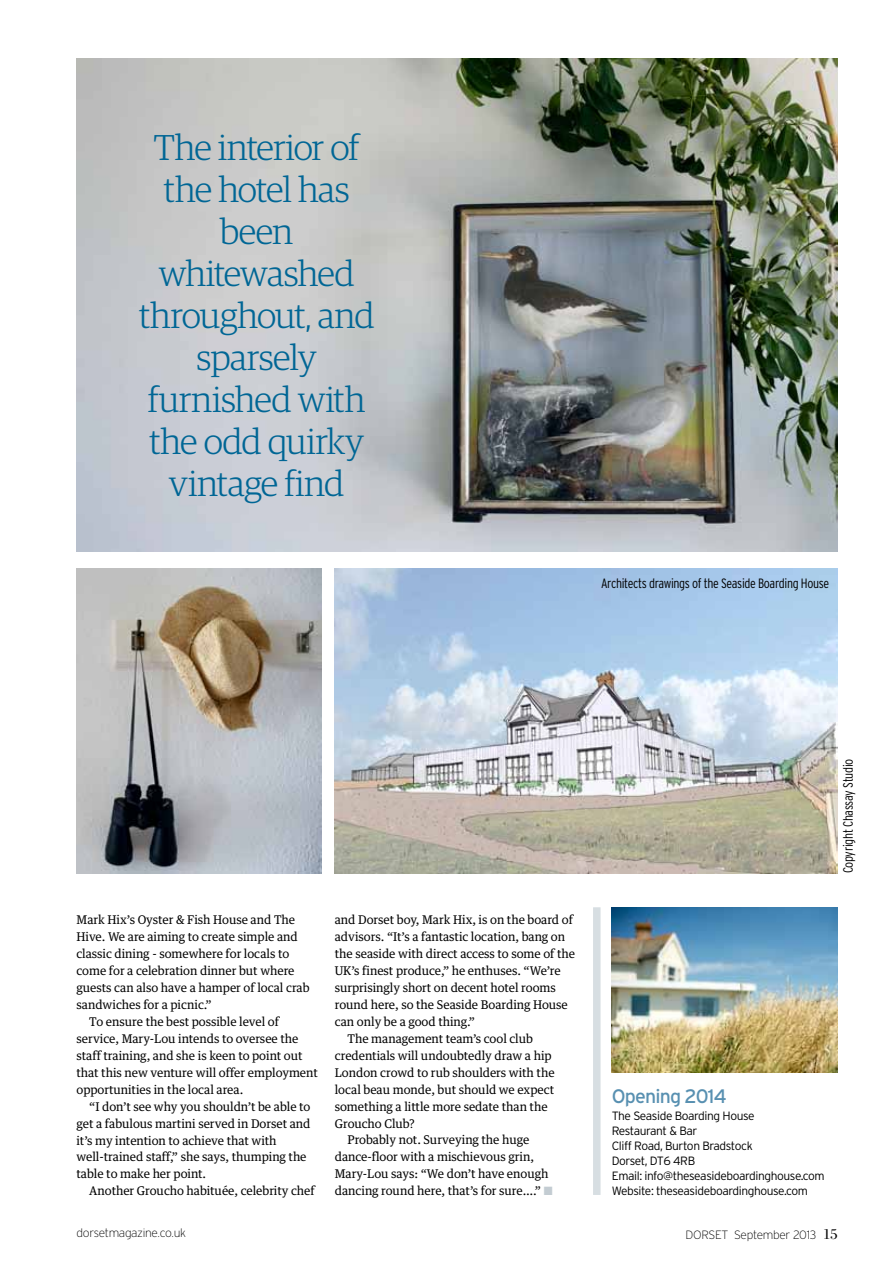
<style>
.page{position:relative;width:893px;height:1263px;background:#fff}
.page>*{position:absolute;margin:0;border:0;box-sizing:border-box;transform-origin:0 0}
.t1{font:300 36px/42px "Guardian Egyp";letter-spacing:-.015em;color:#006695;text-align:center}
.t2{font:19.5px "Interstate";letter-spacing:-.04em;color:#5890b1}
.t3{font:300 condensed 13.5px "Interstate";letter-spacing:-.025em;color:#000}
.t4{font:12px "Guardian Text Egyp";letter-spacing:-.005em;color:#000}
.t5{font:300 12px/15px "Interstate";letter-spacing:-.035em;color:#000}
.t6{font:200 12px "Interstate";letter-spacing:-.025em;color:#000}
.s1{color:#c3ccd2}
.s2{font-family:"Bodoni";font-weight:400;font-size:15px}
</style>
<div class="page">
<img style="left:77px;top:568px;width:244px;height:305px">
<img style="left:77px;top:58px;width:761px;height:493px">
<img style="left:612px;top:907px;width:226px;height:165px">
<img style="left:335px;top:568px;width:503px;height:305px">
<div style="left:593px;top:907px;width:8px;height:288px;background:#d7dee2"></div>
<h1 class="t1" style="left:139px;top:125px;width:237px">The interior of the hotel has been whitewashed throughout, and sparsely furnished with the odd quirky vintage find</h1>
<p class="t3" style="left:601px;top:575px;width:230px">Architects drawings of the Seaside Boarding House</p>
<p class="t4" style="left:77px;top:910px;width:220px">Mark Hix’s Oyster &amp; Fish House and The</p>
<p class="t4" style="left:77px;top:927px;width:223px">Hive. We are aiming to create simple and</p>
<p class="t4" style="left:77px;top:944px;width:214px">classic dining - somewhere for locals to</p>
<p class="t4" style="left:77px;top:961px;width:220px">come for a celebration dinner but where</p>
<p class="t4" style="left:77px;top:978px;width:235px">guests can also have a hamper of local crab</p>
<p class="t4" style="left:77px;top:995px;width:137px">sandwiches for a picnic.”</p>
<p class="t4" style="left:89px;top:1011px;width:191px">To ensure the best possible level of</p>
<p class="t4" style="left:77px;top:1028px;width:223px">service, Mary-Lou intends to oversee the</p>
<p class="t4" style="left:77px;top:1045px;width:227px">staff training, and she is keen to point out</p>
<p class="t4" style="left:77px;top:1062px;width:243px">that this new venture will offer employment</p>
<p class="t4" style="left:77px;top:1079px;width:168px">opportunities in the local area.</p>
<p class="t4" style="left:89px;top:1096px;width:223px">“I don’t see why you shouldn’t be able to</p>
<p class="t4" style="left:77px;top:1113px;width:235px">get a fabulous martini served in Dorset and</p>
<p class="t4" style="left:77px;top:1130px;width:202px">it’s my intention to achieve that with</p>
<p class="t4" style="left:77px;top:1147px;width:232px">well-trained staff,” she says, thumping the</p>
<p class="t4" style="left:77px;top:1164px;width:131px">table to make her point.</p>
<p class="t4" style="left:89px;top:1181px;width:227px">Another Groucho habituée, celebrity chef</p>
<p class="t4" style="left:335px;top:910px;width:240px">and Dorset boy, Mark Hix, is on the board of</p>
<p class="t4" style="left:335px;top:927px;width:232px">advisors. “It’s a fantastic location, bang on</p>
<p class="t4" style="left:335px;top:944px;width:242px">the seaside with direct access to some of the</p>
<p class="t4" style="left:335px;top:961px;width:228px">UK’s finest produce,” he enthuses. “We’re</p>
<p class="t4" style="left:335px;top:977px;width:223px">surprisingly short on decent hotel rooms</p>
<p class="t4" style="left:335px;top:994px;width:235px">round here, so the Seaside Boarding House</p>
<p class="t4" style="left:335px;top:1011px;width:142px">can only be a good thing.”</p>
<p class="t4" style="left:348px;top:1028px;width:187px">The management team’s cool club</p>
<p class="t4" style="left:335px;top:1045px;width:218px">credentials will undoubtedly draw a hip</p>
<p class="t4" style="left:335px;top:1062px;width:221px">London crowd to rub shoulders with the</p>
<p class="t4" style="left:335px;top:1079px;width:221px">local beau monde, but should we expect</p>
<p class="t4" style="left:335px;top:1096px;width:214px">something a little more sedate than the</p>
<p class="t4" style="left:335px;top:1113px;width:81px">Groucho Club?</p>
<p class="t4" style="left:348px;top:1130px;width:183px">Probably not. Surveying the huge</p>
<p class="t4" style="left:335px;top:1147px;width:201px">dance-floor with a mischievous grin,</p>
<p class="t4" style="left:335px;top:1164px;width:215px">Mary-Lou says: “We don’t have enough</p>
<p class="t4" style="left:335px;top:1181px;width:219px">dancing round here, that’s for sure….” <span class="s1">■</span></p>
<p class="t3" style="left:840px;top:873px;width:116px;rotate:-90deg">Copyright Chassay Studio</p>
<h2 class="t2" style="left:612px;top:1085px;width:117px">Opening 2014</h2>
<p class="t5" style="left:612px;top:1108px;width:215px">The Seaside Boarding House<br>Restaurant &amp; Bar<br>Cliff Road, Burton Bradstock<br>Dorset, DT6 4RB<br>Email: info@theseasideboardinghouse.com<br>Website: theseasideboardinghouse.com</p>
<p class="t6" style="left:77px;top:1226px;width:111px">dorsetmagazine.co.uk</p>
<p class="t6" style="left:685px;top:1228px;width:154px">DORSET September 2013 <span class="s2">15</span></p>
</div>
